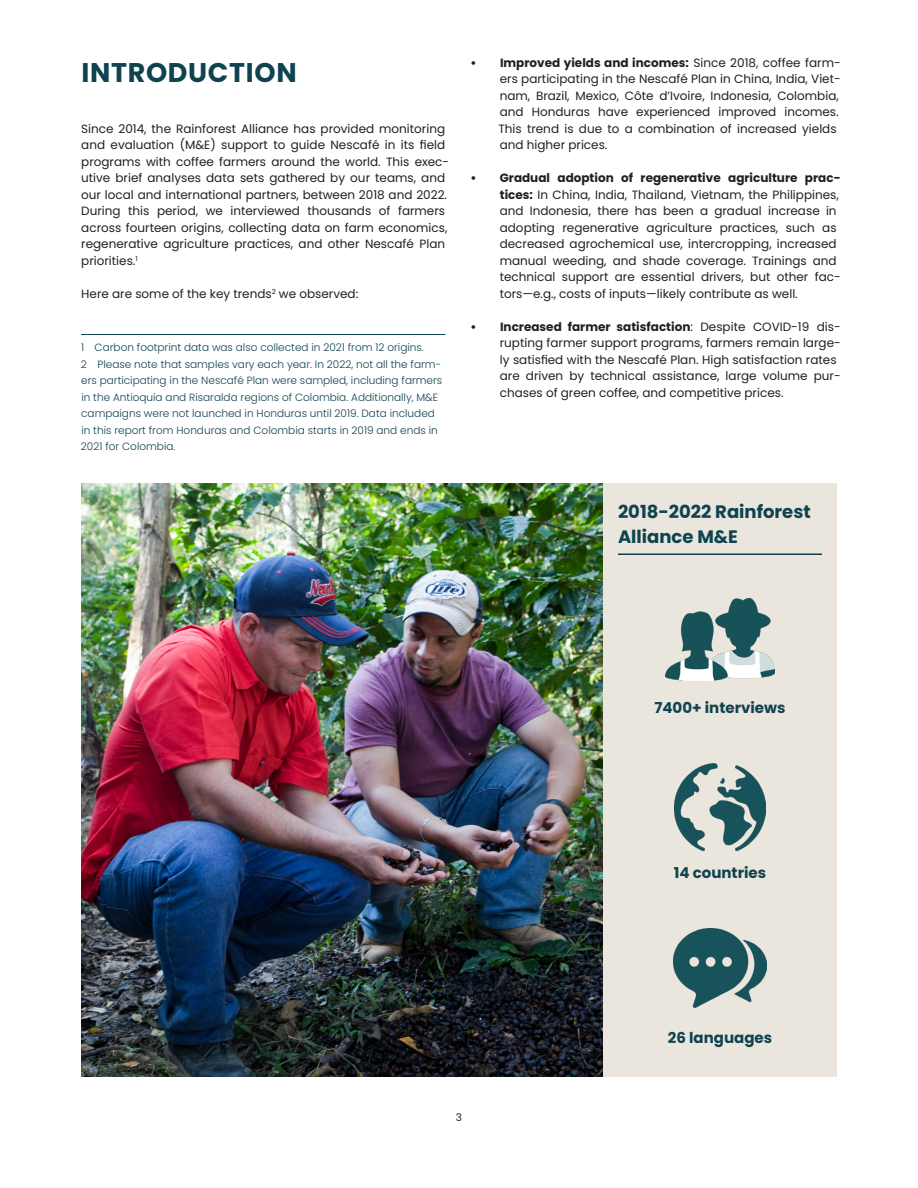
<style>
.page{position:relative;width:918px;height:1188px;background:#fff}
.page>*{position:absolute;margin:0;border:0;box-sizing:border-box;transform-origin:0 0}
.Contents_Intro_Ref{font:700 27px "Poppins";letter-spacing:.025em;color:#0f434f}
.Sidebar_header{font:700 18px/24.8px "Poppins";color:#0f434f}
.Sidebar_text{font:700 15px "Poppins";color:#0f434f}
.t1{font:12px/16.5px "Poppins";color:#231f20}
.Footnote{font:300 10.5px/16.5px "Poppins";color:#0f434f}
.t2{font:10.5px "Poppins";color:#231f20}
.s1{font-weight:700}
</style>
<div class="page">
<hr style="left:81px;top:334px;width:365px;height:1px;background:#0f434f">
<img style="left:81px;top:483px;width:522px;height:594px">
<div style="left:603px;top:483px;width:234px;height:594px;background:#eae6dd"></div>
<img style="left:673px;top:929px;width:94px;height:78px">
<img style="left:675px;top:764px;width:90px;height:86px">
<img style="left:665px;top:598px;width:110px;height:82px">
<hr style="left:618px;top:554px;width:204px;height:1px;background:#0f434f">
<p class="Contents_Intro_Ref" style="left:81px;top:57px;width:217px">INTRODUCTION</p>
<p class="t1" style="left:81px;top:120px;width:370px">Since 2014, the Rainforest Alliance has provided monitoring and evaluation (M&amp;E) support to guide Nescafé in its field programs with coffee farmers around the world. This exec&shy;utive brief analyses data sets gathered by our teams, and our local and international partners, between 2018 and 2022.<br>During this period, we interviewed thousands of farmers across fourteen origins, collecting data on farm economics, regenerative agriculture practices, and other Nescafé Plan priorities.<sup>1</sup></p>
<p class="t1" style="left:81px;top:285px;width:279px">Here are some of the key trends<sup>2</sup> we observed:</p>
<p class="Footnote" style="left:81px;top:339px;width:344px">1 Carbon footprint data was also collected in 2021 from 12 origins.</p>
<p class="Footnote" style="left:81px;top:356px;width:363px">2 Please note that samples vary each year. In 2022, not all the farm&shy;ers participating in the Nescafé Plan were sampled, including farmers in the Antioquia and Risaralda regions of Colombia. Additionally, M&amp;E campaigns were not launched in Honduras until 2019. Data included in this report from Honduras and Colombia starts in 2019 and ends in 2021 for Colombia.</p>
<p class="t1" style="left:498px;top:54px;width:344px;text-indent:-28px"><span class="s1">• Improved yields and incomes:</span> Since 2018, coffee farm&shy;ers participating in the Nescafé Plan in China, India, Viet&shy;nam, Brazil, Mexico, Côte d’Ivoire, Indonesia, Colombia, and Honduras have experienced improved incomes.<br>This trend is due to a combination of increased yields and higher prices.</p>
<p class="t1" style="left:500px;top:170px;width:343px;text-indent:-29px"><span class="s1">• Gradual adoption of regenerative agriculture prac&shy;tices:</span> In China, India, Thailand, Vietnam, the Philippines, and Indonesia, there has been a gradual increase in adopting regenerative agriculture practices, such as decreased agrochemical use, intercropping, increased manual weeding, and shade coverage. Trainings and technical support are essential drivers, but other fac&shy;tors—e.g., costs of inputs—likely contribute as well.</p>
<p class="t1" style="left:500px;top:318px;width:342px;text-indent:-29px"><span class="s1">• Increased farmer satisfaction</span>: Despite COVID-19 dis&shy;rupting farmer support programs, farmers remain large&shy;ly satisfied with the Nescafé Plan. High satisfaction rates are driven by technical assistance, large volume pur&shy;chases of green coffee, and competitive prices.</p>
<p class="Sidebar_header" style="left:618px;top:500px;width:194px">2018-2022 Rainforest<br>Alliance M&amp;E</p>
<p class="t2" style="left:456px;top:1111px;width:8px">3</p>
<p class="Sidebar_text" style="left:654px;top:699px;width:133px">7400+ interviews</p>
<p class="Sidebar_text" style="left:674px;top:864px;width:94px">14 countries</p>
<p class="Sidebar_text" style="left:668px;top:1029px;width:106px">26 languages</p>
</div>
